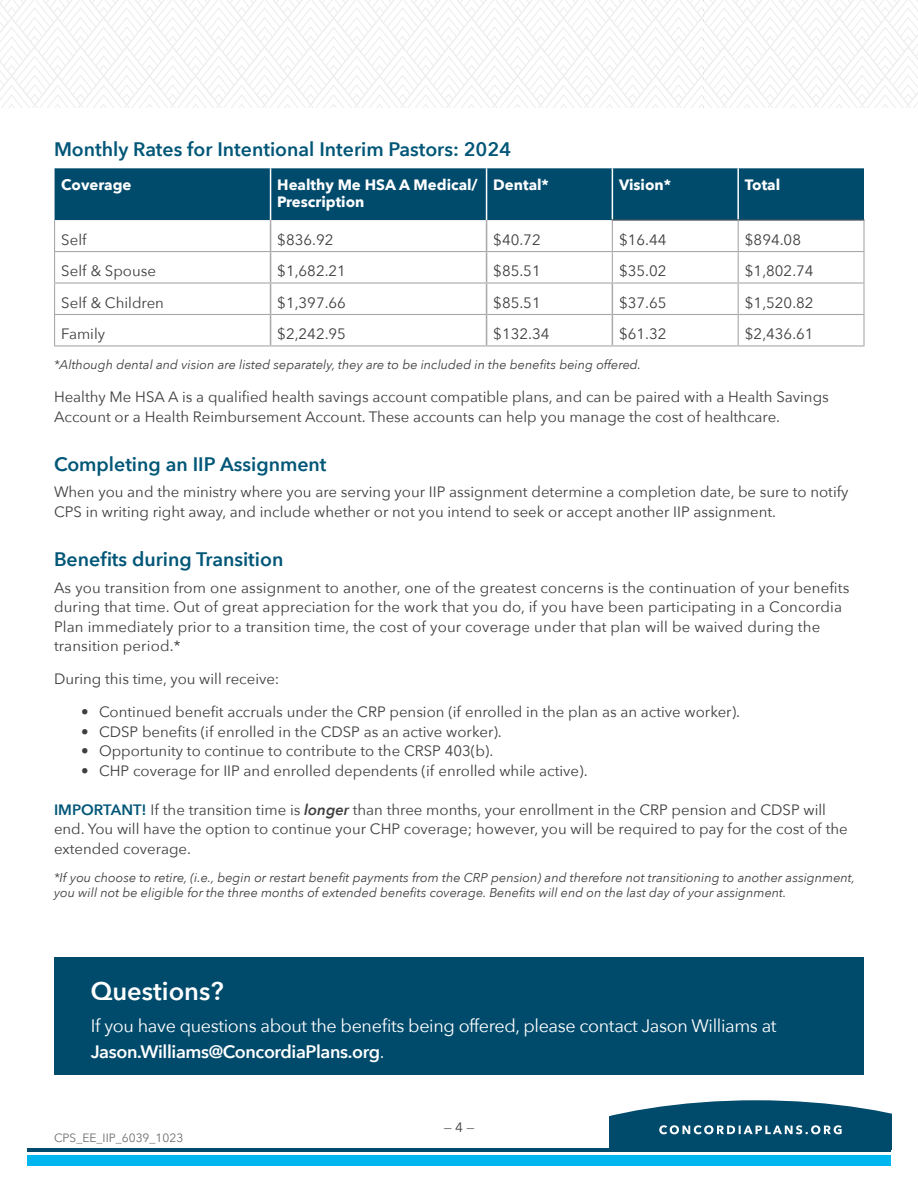
<style>
.page{position:relative;width:918px;height:1188px;background:#fff}
.page>*{position:absolute;margin:0;border:0;box-sizing:border-box;transform-origin:0 0}
.subhead1{font:600 25.5px "Avenir Next";color:#fff}
.subhead1-2{font:600 19.5px "Avenir Next";color:#005677}
.Sidebar_body{font:18px/25.5px "Avenir Next";letter-spacing:-.02em;color:#fff}
.Body{font:15px/19.5px "Avenir Next";color:#3e3e3f}
.body{font:700 15px/16.5px "Avenir Next";color:#fff}
.t1{font:13.5px "Avenir Next";color:#3e3e3f}
.Disclaimer{font:italic 12.75px/15px "Avenir Next";color:#3e3e3f}
.Form_Number{font:12px "Avenir Next";color:#6c6d70}
.s1{font-weight:600;color:#005677}
.s2{font-weight:600;font-style:italic}
.s3{font-weight:600}
</style>
<div class="page">
<div style="left:27px;top:1155px;width:864px;height:11px;background:#00b6ef"></div>
<hr style="left:27px;top:1148px;width:864px;height:3px;background:#004b6c">
<svg style="left:0;top:0;width:918px;height:107px"></svg>
<svg style="left:610px;top:1100px;width:281px;height:48px;background:#266682"></svg>
<div style="left:55px;top:168px;width:809px;height:52px;background:#004b6c"></div>
<hr style="left:270px;top:168px;width:1px;height:52px;background:#fff">
<hr style="left:486px;top:168px;width:1px;height:52px;background:#fff">
<hr style="left:612px;top:168px;width:1px;height:52px;background:#fff">
<hr style="left:270px;top:220px;width:1px;height:31px;background:#aba8a9">
<hr style="left:486px;top:220px;width:1px;height:31px;background:#aba8a9">
<hr style="left:270px;top:252px;width:1px;height:30px;background:#aba8a9">
<hr style="left:486px;top:252px;width:1px;height:30px;background:#aba8a9">
<hr style="left:270px;top:284px;width:1px;height:30px;background:#aba8a9">
<hr style="left:486px;top:284px;width:1px;height:30px;background:#aba8a9">
<hr style="left:612px;top:284px;width:1px;height:30px;background:#aba8a9">
<hr style="left:270px;top:315px;width:1px;height:30px;background:#aba8a9">
<hr style="left:486px;top:315px;width:1px;height:30px;background:#aba8a9">
<hr style="left:612px;top:315px;width:1px;height:30px;background:#aba8a9">
<hr style="left:737px;top:168px;width:2px;height:52px;background:#fff">
<hr style="left:738px;top:220px;width:127px;height:1px;background:#55565a">
<hr style="left:738px;top:284px;width:1px;height:30px;background:#aba8a9">
<hr style="left:738px;top:315px;width:1px;height:30px;background:#aba8a9">
<hr style="left:612px;top:220px;width:126px;height:1px;background:#55565a">
<hr style="left:612px;top:221px;width:1px;height:30px;background:#aba8a9">
<hr style="left:738px;top:221px;width:1px;height:30px;background:#aba8a9">
<hr style="left:612px;top:252px;width:1px;height:30px;background:#aba8a9">
<hr style="left:738px;top:252px;width:1px;height:30px;background:#aba8a9">
<hr style="left:863px;top:221px;width:2px;height:30px;background:#aba8a9">
<hr style="left:54px;top:251px;width:217px;height:1px;background:#aba8a9">
<hr style="left:271px;top:251px;width:216px;height:1px;background:#aba8a9">
<hr style="left:487px;top:251px;width:125px;height:1px;background:#aba8a9">
<hr style="left:612px;top:251px;width:126px;height:1px;background:#aba8a9">
<hr style="left:738px;top:251px;width:127px;height:1px;background:#aba8a9">
<hr style="left:863px;top:252px;width:2px;height:30px;background:#aba8a9">
<hr style="left:54px;top:282px;width:217px;height:2px;background:#aba8a9">
<hr style="left:271px;top:282px;width:216px;height:2px;background:#aba8a9">
<hr style="left:487px;top:282px;width:125px;height:2px;background:#aba8a9">
<hr style="left:612px;top:282px;width:126px;height:2px;background:#aba8a9">
<hr style="left:738px;top:282px;width:127px;height:2px;background:#aba8a9">
<hr style="left:863px;top:284px;width:2px;height:30px;background:#aba8a9">
<hr style="left:54px;top:314px;width:217px;height:1px;background:#aba8a9">
<hr style="left:271px;top:314px;width:216px;height:1px;background:#aba8a9">
<hr style="left:487px;top:314px;width:125px;height:1px;background:#aba8a9">
<hr style="left:612px;top:314px;width:126px;height:1px;background:#aba8a9">
<hr style="left:738px;top:314px;width:127px;height:1px;background:#aba8a9">
<hr style="left:863px;top:315px;width:2px;height:30px;background:#aba8a9">
<hr style="left:54px;top:345px;width:217px;height:2px;background:#aba8a9">
<hr style="left:271px;top:345px;width:216px;height:2px;background:#aba8a9">
<hr style="left:487px;top:345px;width:125px;height:2px;background:#aba8a9">
<hr style="left:612px;top:345px;width:126px;height:2px;background:#aba8a9">
<hr style="left:738px;top:345px;width:127px;height:2px;background:#aba8a9">
<hr style="left:54px;top:220px;width:1px;height:31px;background:#aba8a9">
<hr style="left:54px;top:252px;width:1px;height:30px;background:#aba8a9">
<hr style="left:54px;top:284px;width:1px;height:30px;background:#aba8a9">
<hr style="left:54px;top:315px;width:1px;height:30px;background:#aba8a9">
<div style="left:54px;top:957px;width:810px;height:118px;background:#004b6c"></div>
<p class="subhead1-2" style="left:54px;top:132px;width:459px">Monthly Rates for Intentional Interim Pastors: 2024</p>
<p class="body" style="left:61px;top:176px;width:72px">Coverage</p>
<p class="body" style="left:277px;top:176px;width:202px">Healthy Me HSA A Medical/<br>Prescription</p>
<p class="body" style="left:493px;top:176px;width:57px">Dental*</p>
<p class="body" style="left:619px;top:176px;width:53px">Vision*</p>
<p class="body" style="left:745px;top:176px;width:37px">Total</p>
<p class="Body" style="left:61px;top:229px;width:27px">Self</p>
<p class="Body" style="left:277px;top:229px;width:58px">$836.92</p>
<p class="Body" style="left:493px;top:229px;width:49px">$40.72</p>
<p class="Body" style="left:619px;top:229px;width:49px">$16.44</p>
<p class="Body" style="left:745px;top:229px;width:58px">$894.08</p>
<p class="Body" style="left:61px;top:261px;width:96px">Self &amp; Spouse</p>
<p class="Body" style="left:277px;top:261px;width:70px">$1,682.21</p>
<p class="Body" style="left:493px;top:261px;width:49px">$85.51</p>
<p class="Body" style="left:619px;top:261px;width:49px">$35.02</p>
<p class="Body" style="left:745px;top:261px;width:70px">$1,802.74</p>
<p class="Body" style="left:61px;top:292px;width:104px">Self &amp; Children</p>
<p class="Body" style="left:277px;top:292px;width:70px">$1,397.66</p>
<p class="Body" style="left:493px;top:292px;width:49px">$85.51</p>
<p class="Body" style="left:619px;top:292px;width:49px">$37.65</p>
<p class="Body" style="left:745px;top:292px;width:70px">$1,520.82</p>
<p class="Body" style="left:61px;top:324px;width:45px">Family</p>
<p class="Body" style="left:277px;top:324px;width:70px">$2,242.95</p>
<p class="Body" style="left:493px;top:324px;width:58px">$132.34</p>
<p class="Body" style="left:619px;top:324px;width:49px">$61.32</p>
<p class="Body" style="left:745px;top:324px;width:70px">$2,436.61</p>
<p class="Disclaimer" style="left:54px;top:357px;width:589px">*Although dental and vision are listed separately, they are to be included in the benefits being offered.</p>
<p class="Body" style="left:54px;top:386px;width:776px">Healthy Me HSA A is a qualified health savings account compatible plans, and can be paired with a Health Savings<br>Account or a Health Reimbursement Account. These accounts can help you manage the cost of healthcare.</p>
<p class="subhead1-2" style="left:54px;top:448px;width:274px">Completing an IIP Assignment</p>
<p class="Body" style="left:54px;top:482px;width:796px">When you and the ministry where you are serving your IIP assignment determine a completion date, be sure to notify<br>CPS in writing right away, and include whether or not you intend to seek or accept another IIP assignment.</p>
<p class="subhead1-2" style="left:54px;top:543px;width:231px">Benefits during Transition</p>
<p class="Body" style="left:54px;top:577px;width:797px">As you transition from one assignment to another, one of the greatest concerns is the continuation of your benefits during that time. Out of great appreciation for the work that you do, if you have been participating in a Concordia Plan immediately prior to a transition time, the cost of your coverage under that plan will be waived during the transition period.*</p>
<p class="Body" style="left:54px;top:668px;width:227px">During this time, you will receive:</p>
<p class="Body" style="left:81px;top:701px;width:661px">• Continued benefit accruals under the CRP pension (if enrolled in the plan as an active worker).</p>
<p class="Body" style="left:81px;top:721px;width:422px">• CDSP benefits (if enrolled in the CDSP as an active worker).</p>
<p class="Body" style="left:81px;top:740px;width:414px">• Opportunity to continue to contribute to the CRSP 403(b).</p>
<p class="Body" style="left:81px;top:760px;width:508px">• CHP coverage for IIP and enrolled dependents (if enrolled while active).</p>
<p class="Body" style="left:54px;top:799px;width:795px"><span class="s1">IMPORTANT!</span> If the transition time is <span class="s2">longer</span> than three months, your enrollment in the CRP pension and CDSP will end. You will have the option to continue your CHP coverage; however, you will be required to pay for the cost of the extended coverage.</p>
<p class="Disclaimer" style="left:54px;top:870px;width:803px">*If you choose to retire, (i.e., begin or restart benefit payments from the CRP pension) and therefore not transitioning to another assignment, you will not be eligible for the three months of extended benefits coverage. Benefits will end on the last day of your assignment.</p>
<p class="subhead1" style="left:91px;top:969px;width:134px">Questions?</p>
<p class="Sidebar_body" style="left:91px;top:1012px;width:687px">If you have questions about the benefits being offered, please contact Jason Williams at<br><span class="s3">Jason.Williams@ConcordiaPlans.org</span>.</p>
<p class="Form_Number" style="left:54px;top:1127px;width:131px">CPS_EE_IIP_6039_1023</p>
<p class="t1" style="left:444px;top:1116px;width:32px">— 4 —</p>
</div>
